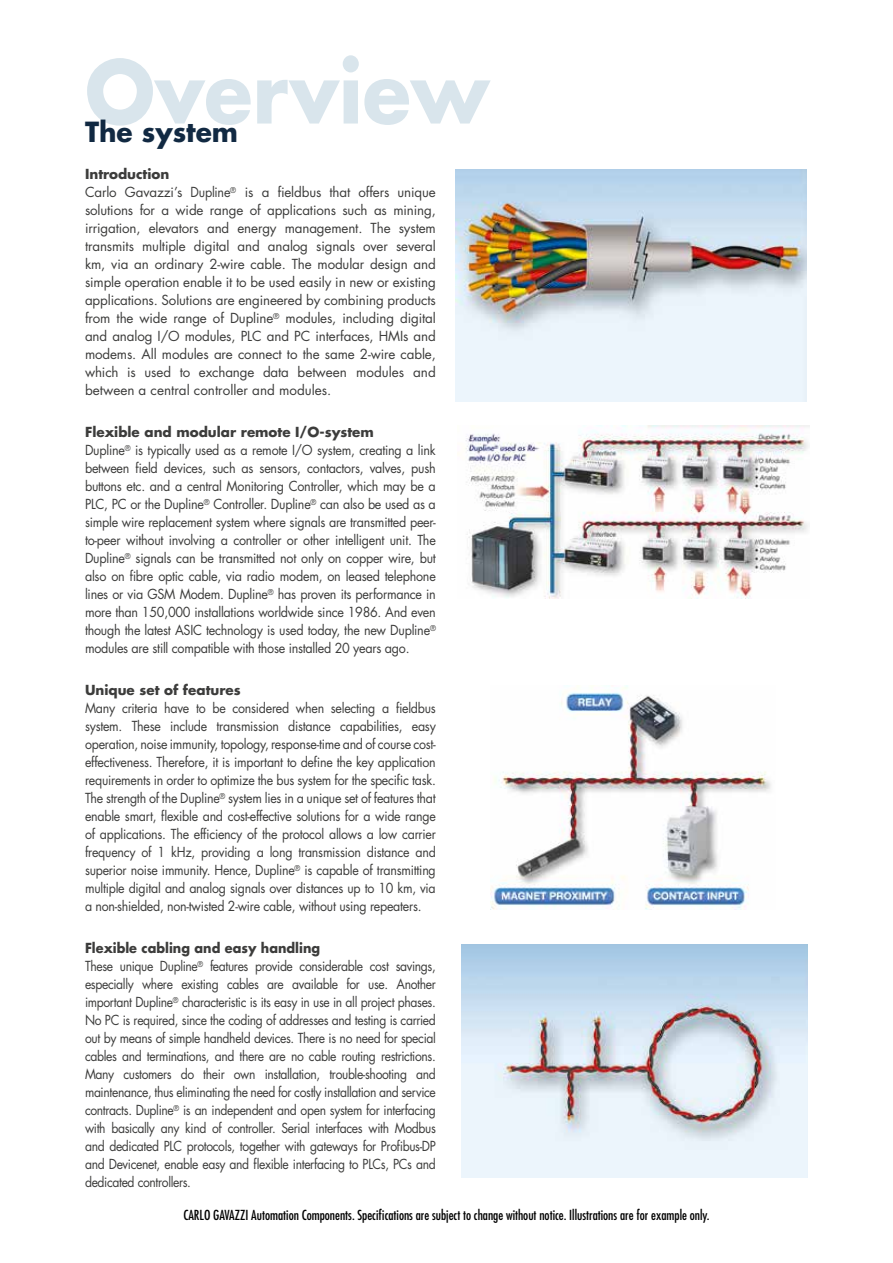
<style>
.page{position:relative;width:893px;height:1263px;background:#fff}
.page>*{position:absolute;margin:0;border:0;box-sizing:border-box;transform-origin:0 0}
.t1{font:700 84px "Futura Std";color:#d9e5ec;scale:.94 1}
.t2{font:700 27px "Futura Std";color:#112942}
.t3{font:13.5px/18px "Futura Std";letter-spacing:-.02em;color:#3c3c3b;scale:.9 1}
.t4{font:13.5px/18px "Futura Std";letter-spacing:-.02em;color:#3c3c3b;text-align:justify;scale:.92 1}
.t5{font:13.5px/18px "Futura Std";letter-spacing:-.02em;color:#3c3c3b;scale:.93 1}
.t6{font:13.5px/18px "Futura Std";letter-spacing:-.02em;color:#3c3c3b}
.t7{font:condensed 13.5px "Futura Std";color:#000}
.t8{font:700 13.5px "Futura Std";color:#3c3c3b}
.s1{font-weight:700}
</style>
<div class="page">
<img style="left:455px;top:169px;width:352px;height:233px">
<img style="left:465px;top:426px;width:344px;height:173px">
<img style="left:490px;top:685px;width:281px;height:225px">
<img style="left:462px;top:944px;width:346px;height:234px">
<h1 class="t1" style="left:85px;top:36px;width:432px">Overview</h1>
<h2 class="t2" style="left:85px;top:114px;width:155px">The system</h2>
<p class="t6" style="left:85px;top:165px;width:352px"><span class="s1">Introduction<br></span>Carlo Gavazzi’s Dupline<sup>®</sup> is a fieldbus that offers unique solutions for a wide range of applications such as mining, irrigation, elevators and energy management. The system transmits multiple digital and analog signals over several km, via an ordinary 2-wire cable. The modular design and simple operation enable it to be used easily in new or existing applications. Solutions are engineered by combining products from the wide range of Dupline<sup>®</sup> modules, including digital and analog I/O modules, PLC and PC interfaces, HMIs and modems. All modules are connect to the same 2-wire cable, which is used to exchange data between modules and between a central controller and modules.</p>
<p class="t5" style="left:85px;top:423px;width:379px"><span class="s1">Flexible and modular remote I/O-system<br></span>Dupline<sup>®</sup> is typically used as a remote I/O system, creating a link between field devices, such as sensors, contactors, valves, push buttons etc. and a central Monitoring Controller, which may be a PLC, PC or the Dupline<sup>®</sup> Controller. Dupline<sup>®</sup> can also be used as a simple wire replacement system where signals are transmitted peer&shy;to-peer without involving a controller or other intelligent unit. The Dupline<sup>®</sup> signals can be transmitted not only on copper wire, but also on fibre optic cable, via radio modem, on leased telephone lines or via GSM Modem. Dupline<sup>®</sup> has proven its performance in more than 150,000 installations worldwide since 1986. And even though the latest ASIC technology is used today, the new Dupline<sup>® </sup>modules are still compatible with those installed 20 years ago.</p>
<p class="t8" style="left:85px;top:681px;width:157px">Unique set of features</p>
<p class="t4" style="left:85px;top:699px;width:383px">Many criteria have to be considered when selecting a fieldbus system. These include transmission distance capabilities, easy operation, noise immunity, topology, response-time and of course cost&shy;effectiveness. Therefore, it is important to define the key application requirements in order to optimize the bus system for the specific task.<br>The strength of the Dupline<sup>®</sup> system lies in a unique set of features that enable smart, flexible and cost-effective solutions for a wide range of applications. The efficiency of the protocol allows a low carrier frequency of 1 kHz, providing a long transmission distance and superior noise immunity. Hence, Dupline<sup>®</sup> is capable of transmitting multiple digital and analog signals over distances up to 10 km, via a non-shielded, non-twisted 2-wire cable, without using repeaters.</p>
<p class="t3" style="left:85px;top:939px;width:391px"><span class="s1">Flexible cabling and easy handling<br></span>These unique Dupline<sup>®</sup> features provide considerable cost savings, especially where existing cables are available for use. Another important Dupline<sup>®</sup> characteristic is its easy in use in all project phases.<br>No PC is required, since the coding of addresses and testing is carried out by means of simple handheld devices. There is no need for special cables and terminations, and there are no cable routing restrictions.<br>Many customers do their own installation, trouble-shooting and maintenance, thus eliminating the need for costly installation and service contracts. Dupline<sup>®</sup> is an independent and open system for interfacing with basically any kind of controller. Serial interfaces with Modbus and dedicated PLC protocols, together with gateways for Profibus-DP and Devicenet, enable easy and flexible interfacing to PLCs, PCs and dedicated controllers.</p>
<p class="t7" style="left:183px;top:1207px;width:528px">CARLO GAVAZZI Automation Components. Specifications are subject to change without notice. Illustrations are for example only.</p>
</div>
